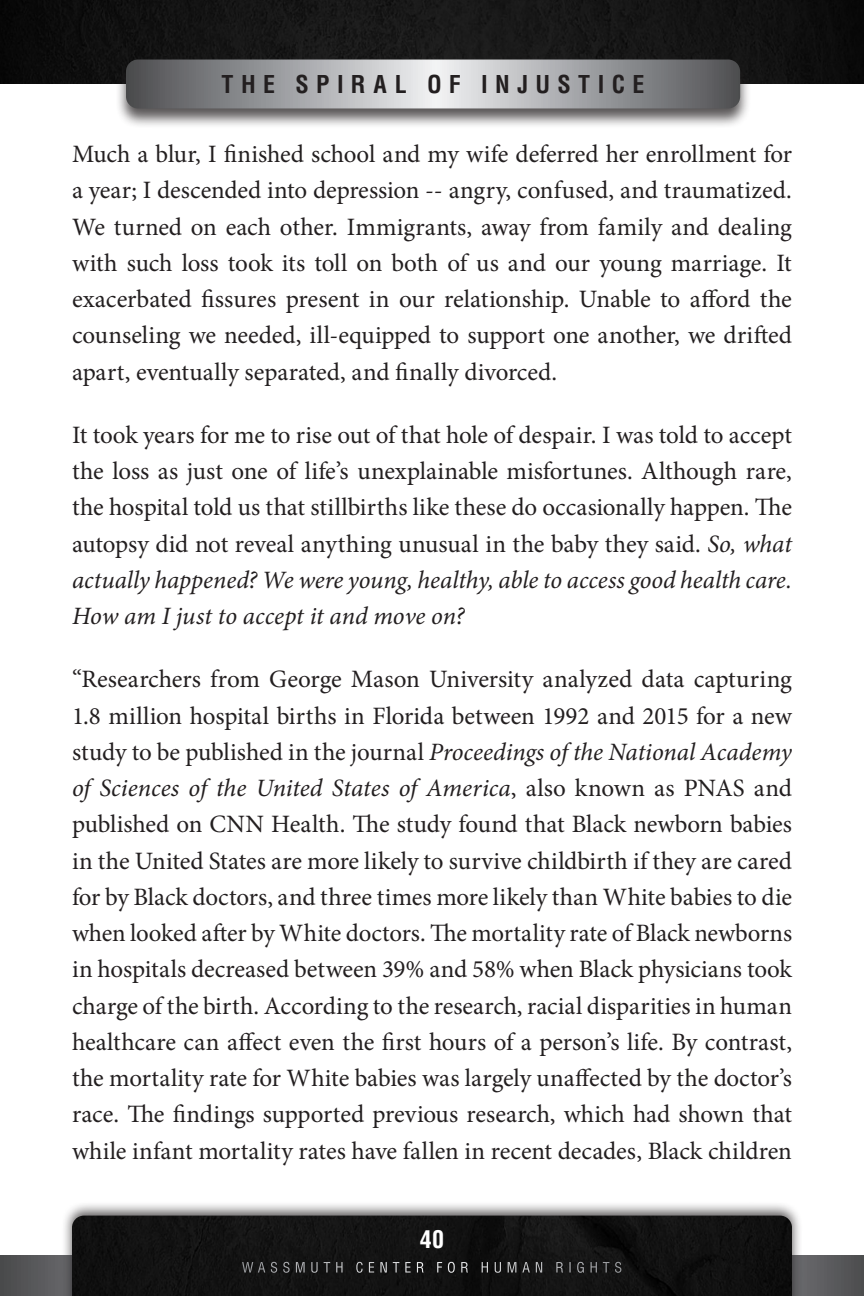
<style>
.page{position:relative;width:864px;height:1296px;background:#fff}
.page>*{position:absolute;margin:0;border:0;box-sizing:border-box;transform-origin:0 0}
.Body_Text{font:25px/36.2px "Minion Pro";color:#231f20;text-align:justify}
.t1{font:700 condensed 24px "Helvetica LT Std";letter-spacing:.305em;color:#231f20}
.t2{font:700 condensed 24px "Helvetica LT Std";color:#fff}
.t3{font:condensed 14px "Helvetica LT Std";letter-spacing:.33em;color:#fff}
.s1{font-style:italic}
</style>
<div class="page">
<svg style="left:0;top:1255px;width:864px;height:41px;background:#57575a"></svg>
<div style="left:61px;top:1201px;width:742px;height:95px;background:#231f20;opacity:.75"></div>
<div style="left:72px;top:1216px;width:720px;height:80px;background:#121212"></div>
<img style="left:0;top:0;width:864px;height:84px">
<div style="left:115px;top:58px;width:636px;height:71px;background:#231f20;opacity:.75"></div>
<svg style="left:126px;top:60px;width:614px;height:48px;background:#9e9fa2"></svg>
<p class="t1" style="left:222px;top:69px;width:424px">THE SPIRAL OF I NJUST ICE</p>
<p class="Body_Text" style="left:72px;top:136px;width:722px">Much a blur, I finished school and my wife deferred her enrollment for a year; I descended into depression -- angry, confused, and traumatized.<br>We turned on each other. Immigrants, away from family and dealing with such loss took its toll on both of us and our young marriage. It exacerbated fissures present in our relationship. Unable to afford the counseling we needed, ill-equipped to support one another, we drifted apart, eventually separated, and finally divorced.</p>
<p class="Body_Text" style="left:72px;top:417px;width:722px">It took years for me to rise out of that hole of despair. I was told to accept the loss as just one of life’s unexplainable misfortunes. Although rare, the hospital told us that stillbirths like these do occasionally happen. The autopsy did not reveal anything unusual in the baby they said. <span class="s1">So, what actually happened? We were young, healthy, able to access good health care.<br>How am I just to accept it and move on?</span></p>
<p class="Body_Text" style="left:72px;top:661px;width:722px">“Researchers from George Mason University analyzed data capturing 1.8 million hospital births in Florida between 1992 and 2015 for a new study to be published in the journal <span class="s1">Proceedings of the National Academy of Sciences of the United States of America</span>, also known as PNAS and published on CNN Health. The study found that Black newborn babies in the United States are more likely to survive childbirth if they are cared for by Black doctors, and three times more likely than White babies to die when looked after by White doctors. The mortality rate of Black newborns in hospitals decreased between 39% and 58% when Black physicians took charge of the birth. According to the research, racial disparities in human healthcare can affect even the first hours of a person’s life. By contrast, the mortality rate for White babies was largely unaffected by the doctor’s race. The findings supported previous research, which had shown that while infant mortality rates have fallen in recent decades, Black children</p>
<p class="t2" style="left:420px;top:1224px;width:26px">40</p>
<p class="t3" style="left:242px;top:1259px;width:382px">WASSMUTH CENTER FOR H UMAN R IGHTS</p>
</div>
